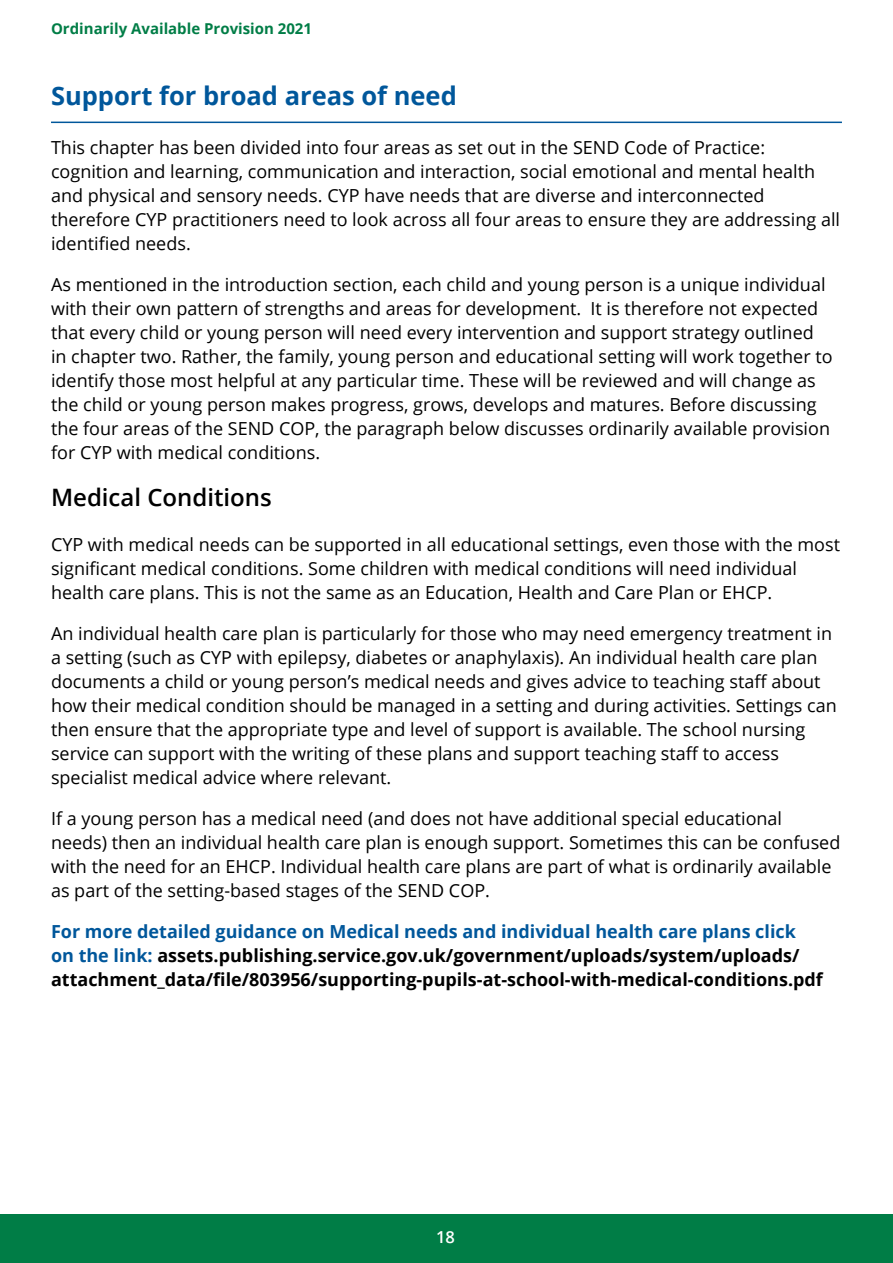
<style>
.page{position:relative;width:893px;height:1263px;background:#fff}
.page>*{position:absolute;margin:0;border:0;box-sizing:border-box;transform-origin:0 0}
.H2_Title_Chapter_Hea{font:700 25.5px "Open Sans";color:#00579b}
.H4_sub_heads{font:600 24px "Open Sans";color:#000}
.Intro_body_text{font:18px/24px "Open Sans";color:#000}
.Intro_body_text-2{font:700 18px/24px "Open Sans";color:#000}
.t1{font:600 16.5px "Open Sans";color:#fff}
.t2{font:700 15px "Open Sans";color:#007d46}
.s1{color:#00579b}
</style>
<div class="page">
<div style="left:0;top:1214px;width:893px;height:49px;background:#007d46"></div>
<hr style="left:51px;top:122px;width:791px;height:1px;background:#00579b">
<p class="t2" style="left:51px;top:18px;width:263px">Ordinarily Available Provision 2021</p>
<h2 class="H2_Title_Chapter_Hea" style="left:51px;top:77px;width:407px">Support for broad areas of need</h2>
<p class="Intro_body_text" style="left:51px;top:135px;width:791px">This chapter has been divided into four areas as set out in the SEND Code of Practice: cognition and learning, communication and interaction, social emotional and mental health and physical and sensory needs. CYP have needs that are diverse and interconnected therefore CYP practitioners need to look across all four areas to ensure they are addressing all identified needs.</p>
<p class="Intro_body_text" style="left:51px;top:272px;width:783px">As mentioned in the introduction section, each child and young person is a unique individual with their own pattern of strengths and areas for development. It is therefore not expected that every child or young person will need every intervention and support strategy outlined in chapter two. Rather, the family, young person and educational setting will work together to identify those most helpful at any particular time. These will be reviewed and will change as the child or young person makes progress, grows, develops and matures. Before discussing the four areas of the SEND COP, the paragraph below discusses ordinarily available provision for CYP with medical conditions.</p>
<h4 class="H4_sub_heads" style="left:51px;top:481px;width:222px">Medical Conditions</h4>
<p class="Intro_body_text" style="left:51px;top:532px;width:791px">CYP with medical needs can be supported in all educational settings, even those with the most significant medical conditions. Some children with medical conditions will need individual health care plans. This is not the same as an Education, Health and Care Plan or EHCP.</p>
<p class="Intro_body_text" style="left:51px;top:621px;width:787px">An individual health care plan is particularly for those who may need emergency treatment in a setting (such as CYP with epilepsy, diabetes or anaphylaxis). An individual health care plan documents a child or young person’s medical needs and gives advice to teaching staff about how their medical condition should be managed in a setting and during activities. Settings can then ensure that the appropriate type and level of support is available. The school nursing service can support with the writing of these plans and support teaching staff to access specialist medical advice where relevant.</p>
<p class="Intro_body_text" style="left:51px;top:806px;width:791px">If a young person has a medical need (and does not have additional special educational needs) then an individual health care plan is enough support. Sometimes this can be confused with the need for an EHCP. Individual health care plans are part of what is ordinarily available as part of the setting-based stages of the SEND COP.</p>
<p class="Intro_body_text-2" style="left:51px;top:919px;width:773px"><span class="s1">For more detailed guidance on Medical needs and individual health care plans click on the link:</span> assets.publishing.service.gov.uk/government/uploads/system/uploads/ attachment_data/file/803956/supporting-pupils-at-school-with-medical-conditions.pdf</p>
<p class="t1" style="left:436px;top:1225px;width:20px">18</p>
</div>
